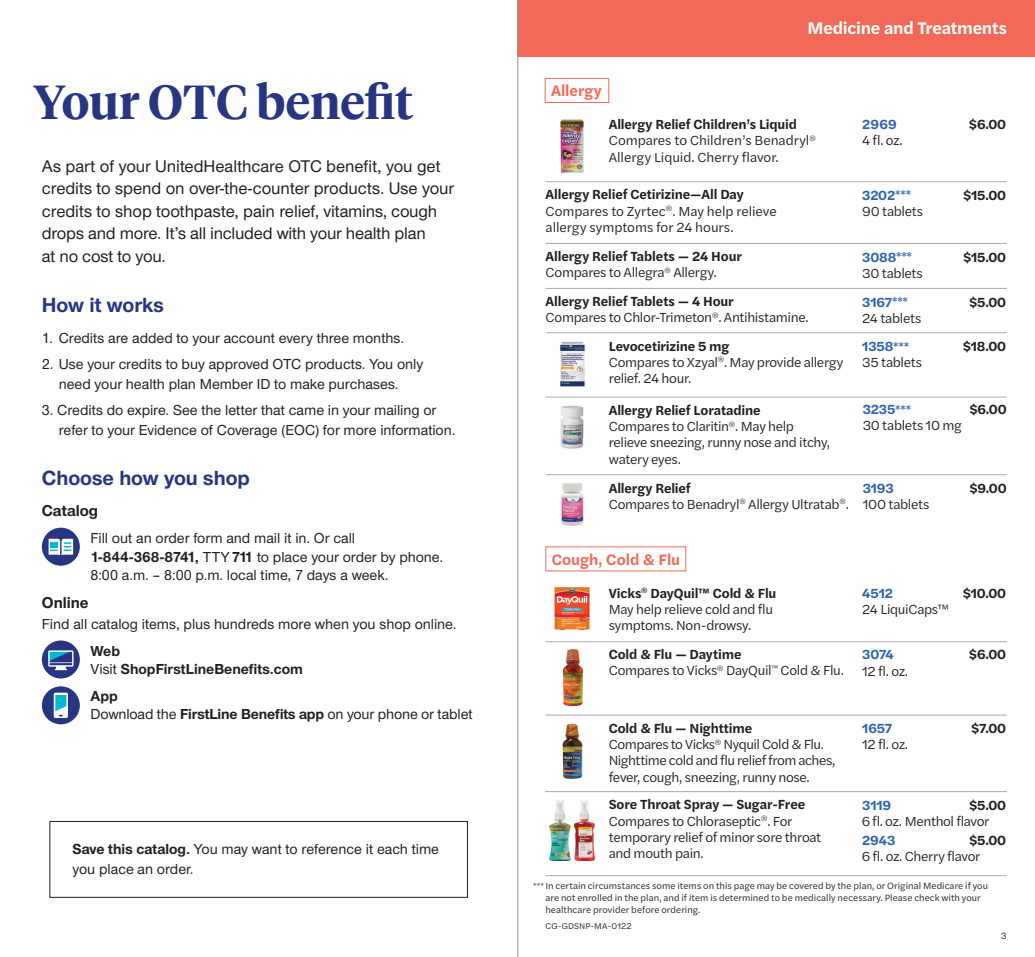
<style>
.page{position:relative;width:1035px;height:957px;background:#fff}
.page>*{position:absolute;margin:0;border:0;box-sizing:border-box;transform-origin:0 0}
.Scotch_Label{font:600 47.5px "UHC Serif Headline";color:#283582}
.Scotch_Label-2{font:700 21.25px "UHC Sans";letter-spacing:-.005em;color:#283582}
.Scotch_Label-3{font:500 17.5px/22.5px "UHC Sans";letter-spacing:-.005em;color:#231f20}
.t1{font:600 17.5px "Halyard Text";letter-spacing:-.015em;color:#fff}
.Scotch_Label-4{font:700 16.25px "UHC Sans";color:#231f20}
.t2{font:600 15.75px "Halyard Text";letter-spacing:-.005em;color:#f26a57}
.Scotch_Label-5{font:500 15px/20px "UHC Sans";letter-spacing:-.005em;color:#231f20}
.Scotch_Label-6{font:700 15px/18.8px "UHC Sans";color:#231f20}
.t3{font:13.75px/16.2px "Halyard Text";letter-spacing:-.025em;color:#231f20}
.t4{font:600 13.75px "Halyard Text";letter-spacing:-.01em;color:#231f20}
.t5{font:13.75px/16.2px "Halyard Text";letter-spacing:-.005em;color:#231f20}
.t6{font:600 13.75px "Halyard Text";letter-spacing:-.01em;color:#2e62ae}
.t7{font:9.5px/12px "Halyard Text";letter-spacing:.005em;color:#231f20}
.t8{font:8.75px "Halyard Text";letter-spacing:.015em;color:#231f20}
.s1{font-weight:700}
.s2{font-weight:500}
.s3{font-size:10px}
.s4{font-weight:600}
.s5{font-size:6.5px}
</style>
<div class="page">
<div style="left:518px;top:0;width:517px;height:56px;background:#f26a57"></div>
<div style="left:545px;top:78px;width:64px;height:25px;border:1px solid #f26a57"></div>
<hr style="left:545px;top:875px;width:462px;height:1px;background:#a8a9ad">
<div style="left:546px;top:546px;width:140px;height:25px;border:1px solid #f26a57"></div>
<img style="left:560px;top:119px;width:24px;height:53px">
<hr style="left:546px;top:181px;width:461px;height:1px;background:#a8a9ad">
<hr style="left:546px;top:397px;width:461px;height:1px;background:#a8a9ad">
<img style="left:561px;top:405px;width:22px;height:43px">
<hr style="left:546px;top:243px;width:461px;height:1px;background:#a8a9ad">
<hr style="left:546px;top:288px;width:461px;height:1px;background:#a8a9ad">
<hr style="left:546px;top:332px;width:461px;height:1px;background:#a8a9ad">
<img style="left:560px;top:342px;width:25px;height:45px">
<hr style="left:546px;top:474px;width:461px;height:1px;background:#a8a9ad">
<img style="left:561px;top:483px;width:23px;height:42px">
<img style="left:562px;top:723px;width:21px;height:56px">
<hr style="left:546px;top:714px;width:461px;height:1px;background:#a8a9ad">
<hr style="left:545px;top:791px;width:462px;height:1px;background:#a8a9ad">
<img style="left:550px;top:800px;width:20px;height:60px">
<img style="left:574px;top:800px;width:20px;height:60px">
<img style="left:554px;top:587px;width:36px;height:43px">
<hr style="left:546px;top:641px;width:461px;height:1px;background:#a8a9ad">
<img style="left:563px;top:648px;width:20px;height:57px">
<div style="left:50px;top:821px;width:418px;height:76px;border:1px solid #231f20"></div>
<div style="left:42px;top:527px;width:38px;height:38px;background:#283582;border-radius:50%"></div>
<svg style="left:49px;top:538px;width:24px;height:17px"></svg>
<div style="left:50px;top:542px;width:8px;height:5px;background:#00b9d4"></div>
<div style="left:42px;top:640px;width:38px;height:38px;background:#283582;border-radius:50%"></div>
<svg style="left:48px;top:650px;width:26px;height:20px"></svg>
<div style="left:42px;top:686px;width:38px;height:38px;background:#283582;border-radius:50%"></div>
<svg style="left:54px;top:692px;width:14px;height:25px"></svg>
<hr style="left:518px;top:0;width:1px;height:956px;background:#939598">
<p class="Scotch_Label" style="left:33px;top:69px;width:382px">Your OTC benefit</p>
<p class="Scotch_Label-3" style="left:42px;top:154px;width:414px">As part of your UnitedHealthcare OTC benefit, you get credits to spend on over-the-counter products. Use your credits to shop toothpaste, pain relief, vitamins, cough drops and more. It’s all included with your health plan<br>at no cost to you.</p>
<p class="Scotch_Label-2" style="left:42px;top:290px;width:124px">How it works</p>
<p class="Scotch_Label-5" style="left:42px;top:327px;width:364px">1. Credits are added to your account every three months.</p>
<p class="Scotch_Label-5" style="left:42px;top:353px;width:383px;text-align:center">2. Use your credits to buy approved OTC products. You only need your health plan Member ID to make purchases.</p>
<p class="Scotch_Label-5" style="left:59px;top:399px;width:398px;text-indent:-17px">3. Credits do expire. See the letter that came in your mailing or refer to your Evidence of Coverage (EOC) for more information.</p>
<p class="Scotch_Label-2" style="left:42px;top:463px;width:210px">Choose how you shop</p>
<p class="Scotch_Label-4" style="left:42px;top:500px;width:58px">Catalog</p>
<p class="Scotch_Label-5" style="left:90px;top:527px;width:354px;line-height:18.8px">Fill out an order form and mail it in. Or call<br><span class="s1">1-844-368-8741,</span> TTY <span class="s1">711</span> to place your order by phone.<br>8:00 a.m. – 8:00 p.m. local time, 7 days a week.</p>
<p class="Scotch_Label-4" style="left:42px;top:591px;width:48px">Online</p>
<p class="Scotch_Label-5" style="left:42px;top:613px;width:416px">Find all catalog items, plus hundreds more when you shop online.</p>
<p class="Scotch_Label-6" style="left:90px;top:640px;width:214px">Web<br><span class="s2">Visit</span> ShopFirstLineBenefits.com</p>
<p class="Scotch_Label-5" style="left:90px;top:685px;width:384px;line-height:18.8px"><span class="s1">App<br></span>Download the <span class="s1">FirstLine Benefits app</span> on your phone or tablet</p>
<p class="Scotch_Label-5" style="left:73px;top:838px;width:368px"><span class="s1">Save this catalog.</span> You may want to reference it each time you place an order.</p>
<p class="t2" style="left:551px;top:79px;width:52px">Allergy</p>
<p class="t1" style="left:808px;top:16px;width:201px">Medicine and Treatments</p>
<p class="t4" style="left:609px;top:114px;width:190px">Allergy Relief Children’s Liquid</p>
<p class="t5" style="left:609px;top:132px;width:209px">Compares to Children’s Benadryl<sup>®<br></sup>Allergy Liquid. Cherry flavor.</p>
<p class="t4" style="left:546px;top:184px;width:199px">Allergy Relief Cetirizine—All Day</p>
<p class="t5" style="left:546px;top:202px;width:233px">Compares to Zyrtec<sup>®</sup>. May help relieve allergy symptoms for 24 hours.</p>
<p class="t4" style="left:546px;top:246px;width:198px">Allergy Relief Tablets — 24 Hour</p>
<p class="t3" style="left:546px;top:264px;width:173px">Compares to Allegra<sup>®</sup> Allergy.</p>
<p class="t4" style="left:546px;top:291px;width:190px">Allergy Relief Tablets — 4 Hour</p>
<p class="t3" style="left:546px;top:309px;width:264px">Compares to Chlor-Trimeton<sup>®</sup>. Antihistamine.</p>
<p class="t4" style="left:609px;top:335px;width:122px">Levocetirizine 5 mg</p>
<p class="t3" style="left:609px;top:353px;width:236px">Compares to Xzyal<sup>®</sup>. May provide allergy relief. 24 hour.</p>
<p class="t4" style="left:609px;top:400px;width:153px">Allergy Relief Loratadine</p>
<p class="t3" style="left:609px;top:417px;width:223px">Compares to Claritin<sup>®</sup>. May help relieve sneezing, runny nose and itchy, watery eyes.</p>
<p class="t4" style="left:609px;top:477px;width:84px">Allergy Relief</p>
<p class="t3" style="left:609px;top:495px;width:242px">Compares to Benadryl<sup>®</sup> Allergy Ultratab<sup>®</sup>.</p>
<p class="t6" style="left:862px;top:114px;width:36px">2969</p>
<p class="t4" style="left:969px;top:114px;width:39px">$6.00</p>
<p class="t3" style="left:862px;top:131px;width:42px">4 fl. oz.</p>
<p class="t6" style="left:862px;top:185px;width:50px">3202<span class="s3">***</span></p>
<p class="t4" style="left:963px;top:185px;width:45px">$15.00</p>
<p class="t3" style="left:862px;top:202px;width:62px">90 tablets</p>
<p class="t6" style="left:862px;top:247px;width:51px">3088<span class="s3">***</span></p>
<p class="t4" style="left:963px;top:247px;width:45px">$15.00</p>
<p class="t3" style="left:862px;top:264px;width:62px">30 tablets</p>
<p class="t6" style="left:862px;top:291px;width:47px">3167<span class="s3">***</span></p>
<p class="t4" style="left:969px;top:291px;width:39px">$5.00</p>
<p class="t3" style="left:862px;top:309px;width:61px">24 tablets</p>
<p class="t6" style="left:862px;top:336px;width:49px">1358<span class="s3">***</span></p>
<p class="t4" style="left:963px;top:336px;width:45px">$18.00</p>
<p class="t3" style="left:862px;top:353px;width:61px">35 tablets</p>
<p class="t6" style="left:863px;top:399px;width:50px">3235<span class="s3">***</span></p>
<p class="t4" style="left:969px;top:399px;width:39px">$6.00</p>
<p class="t3" style="left:863px;top:417px;width:101px">30 tablets 10 mg</p>
<p class="t6" style="left:863px;top:477px;width:32px">3193</p>
<p class="t4" style="left:970px;top:477px;width:39px">$9.00</p>
<p class="t3" style="left:863px;top:495px;width:68px">100 tablets</p>
<p class="t2" style="left:552px;top:547px;width:130px">Cough, Cold &amp; Flu</p>
<p class="t4" style="left:609px;top:582px;width:169px">Vicks<sup>®</sup> DayQuil™ Cold &amp; Flu</p>
<p class="t3" style="left:609px;top:600px;width:166px">May help relieve cold and flu symptoms. Non-drowsy.</p>
<p class="t4" style="left:609px;top:643px;width:134px">Cold &amp; Flu — Daytime</p>
<p class="t3" style="left:609px;top:661px;width:237px">Compares to Vicks<sup>®</sup> DayQuil<sup>™</sup> Cold &amp; Flu.</p>
<p class="t6" style="left:862px;top:583px;width:32px">4512</p>
<p class="t4" style="left:963px;top:583px;width:45px">$10.00</p>
<p class="t3" style="left:862px;top:600px;width:88px">24 LiquiCaps™</p>
<p class="t6" style="left:862px;top:644px;width:33px">3074</p>
<p class="t4" style="left:969px;top:644px;width:39px">$6.00</p>
<p class="t3" style="left:862px;top:662px;width:47px">12 fl. oz.</p>
<p class="t4" style="left:609px;top:717px;width:145px">Cold &amp; Flu — Nighttime</p>
<p class="t3" style="left:609px;top:735px;width:228px">Compares to Vicks<sup>®</sup> Nyquil Cold &amp; Flu.<br>Nighttime cold and flu relief from aches, fever, cough, sneezing, runny nose.</p>
<p class="t4" style="left:609px;top:794px;width:198px">Sore Throat Spray — Sugar-Free</p>
<p class="t3" style="left:609px;top:812px;width:214px">Compares to Chloraseptic<sup>®</sup>. For temporary relief of minor sore throat and mouth pain.</p>
<p class="t6" style="left:862px;top:718px;width:32px">1657</p>
<p class="t4" style="left:971px;top:718px;width:37px">$7.00</p>
<p class="t3" style="left:862px;top:735px;width:47px">12 fl. oz.</p>
<p class="t3" style="left:862px;top:796px;width:145px;text-indent:107px"><span class="s4">$5.00<br></span>6 fl. oz. Menthol flavor</p>
<p class="t6" style="left:862px;top:829px;width:35px">2943</p>
<p class="t6" style="left:862px;top:794px;width:30px">3119</p>
<p class="t3" style="left:862px;top:831px;width:145px;text-indent:107px"><span class="s4">$5.00<br></span>6 fl. oz. Cherry flavor</p>
<p class="t7" style="left:545px;top:879px;width:444px;text-indent:-12px"><span class="s5">***</span> In certain circumstances some items on this page may be covered by the plan, or Original Medicare if you are not enrolled in the plan, and if item is determined to be medically necessary. Please check with your healthcare provider before ordering.</p>
<p class="t8" style="left:545px;top:919px;width:88px">CG-GDSNP-MA-0122</p>
<p class="t7" style="left:1001px;top:929px;width:7px">3</p>
</div>
